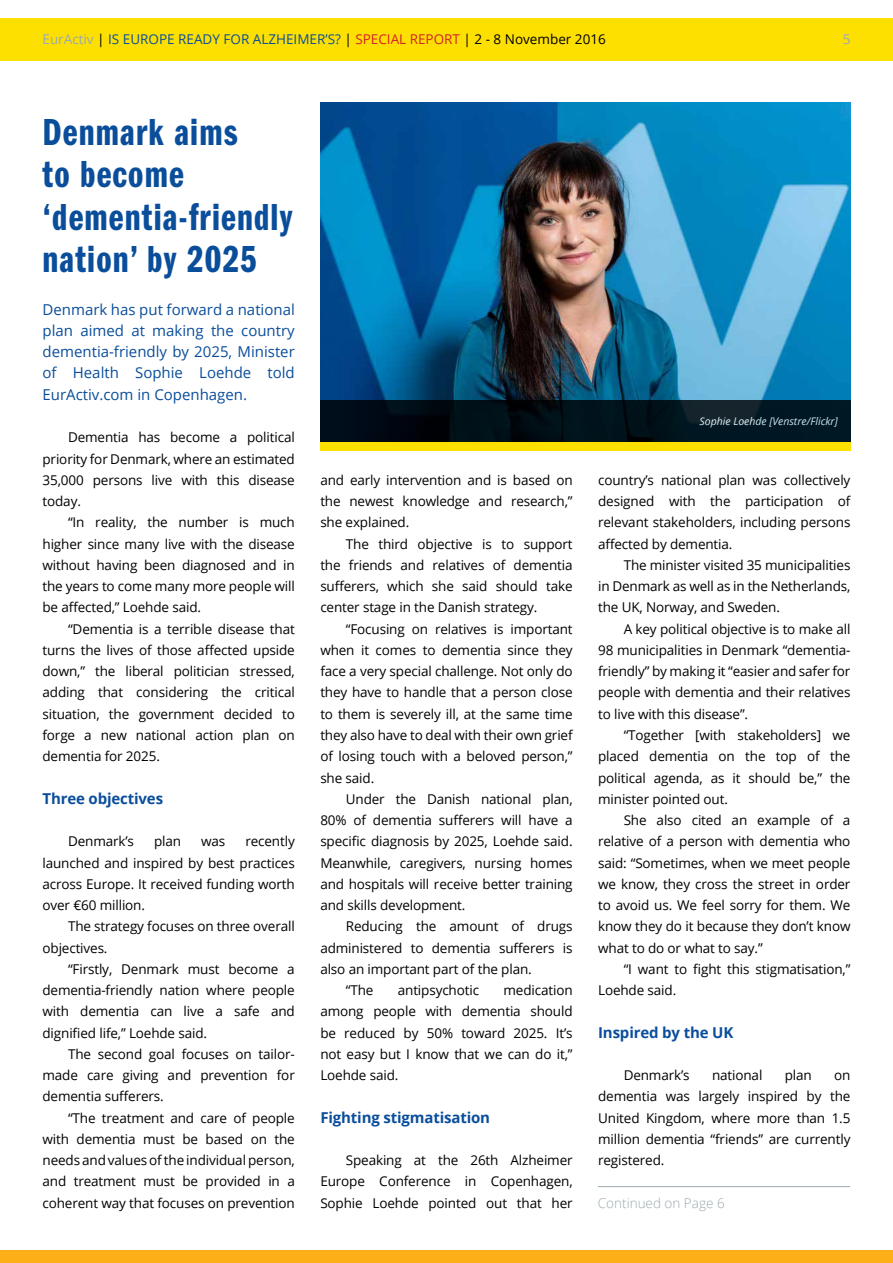
<style>
.page{position:relative;width:893px;height:1263px;background:#fff}
.page>*{position:absolute;margin:0;border:0;box-sizing:border-box;transform-origin:0 0}
.t1{font:39px/42.5px "ITC Franklin Gothic Std Dm Cp";letter-spacing:.03em;color:#0a4e9b}
.t2{font:15px/21.3px "Open Sans";color:#0a4e9b;text-align:justify}
.t3{font:700 15px "Open Sans";letter-spacing:-.01em;color:#0a4e9b}
.t4{font:13.5px/21.3px "Open Sans";letter-spacing:-.01em;color:#000;text-align:justify}
.t5{font:13.5px "Open Sans";color:#0a4e9b}
.t6{font:300 13.5px "Open Sans";color:#9aa9b1}
.t7{font:13.5px "Open Sans";color:#9aa9b1}
.t8{font:italic 10.5px "Open Sans";color:#fff}
.s1{color:#9aa9b1}
.s2{color:#000}
.s3{color:#d2232a}
</style>
<div class="page">
<div style="left:0;top:18px;width:893px;height:42px;background:#fee000"></div>
<div style="left:0;top:1250px;width:893px;height:13px;background:#fcaf17"></div>
<img style="left:320px;top:102px;width:530px;height:298px">
<svg style="left:320px;top:400px;width:530px;height:42px;background:#01111a"></svg>
<div style="left:320px;top:442px;width:530px;height:9px;background:#fee000"></div>
<hr style="left:598px;top:1186px;width:252px;height:1px;background:#9aa9b1">
<p class="t5" style="left:43px;top:30px;width:565px"><span class="s1">EurActiv</span> <span class="s2">|</span> IS EUROPE READY FOR ALZHEIMER’S? <span class="s2">|</span> <span class="s3">SPECIAL REPORT</span> <span class="s2">| 2 - 8 November 2016</span></p>
<p class="t7" style="left:843px;top:30px;width:9px">5</p>
<h1 class="t1" style="left:43px;top:111px;width:251px">Denmark aims<br>to become ‘dementia-friendly nation’ by 2025</h1>
<p class="t2" style="left:43px;top:298px;width:254px">Denmark has put forward a national plan aimed at making the country dementia-friendly by 2025, Minister of Health Sophie Loehde told EurActiv.com in Copenhagen.</p>
<p class="t4" style="left:43px;top:426px;width:254px;text-indent:26px">Dementia has become a political priority for Denmark, where an estimated 35,000 persons live with this disease today.</p>
<p class="t4" style="left:43px;top:511px;width:254px;text-indent:26px">“In reality, the number is much higher since many live with the disease without having been diagnosed and in the years to come many more people will be affected,” Loehde said.</p>
<p class="t4" style="left:43px;top:618px;width:254px;text-indent:26px">“Dementia is a terrible disease that turns the lives of those affected upside down,” the liberal politician stressed, adding that considering the critical situation, the government decided to forge a new national action plan on dementia for 2025.</p>
<p class="t3" style="left:43px;top:788px;width:122px">Three objectives</p>
<p class="t4" style="left:68px;top:830px;width:68px">Denmark’s</p>
<p class="t4" style="left:154px;top:830px;width:29px">plan</p>
<p class="t4" style="left:201px;top:830px;width:26px">was</p>
<p class="t4" style="left:43px;top:830px;width:254px;text-indent:203px">recently launched and inspired by best practices across Europe. It received funding worth over €60 million.</p>
<p class="t4" style="left:43px;top:915px;width:254px;text-indent:26px">The strategy focuses on three overall objectives.</p>
<p class="t4" style="left:43px;top:958px;width:254px;text-indent:26px">“Firstly, Denmark must become a dementia-friendly nation where people with dementia can live a safe and dignified life,” Loehde said.</p>
<p class="t4" style="left:43px;top:1043px;width:254px;text-indent:26px">The second goal focuses on tailor&shy;made care giving and prevention for dementia sufferers.</p>
<p class="t4" style="left:43px;top:1107px;width:254px;text-indent:26px">“The treatment and care of people with dementia must be based on the needs and values of the individual person, and treatment must be provided in a coherent way that focuses on prevention</p>
<p class="t4" style="left:320px;top:469px;width:254px">and early intervention and is based on the newest knowledge and research,” she explained.</p>
<p class="t4" style="left:320px;top:533px;width:254px;text-indent:26px">The third objective is to support the friends and relatives of dementia sufferers, which she said should take center stage in the Danish strategy.</p>
<p class="t4" style="left:320px;top:618px;width:254px;text-indent:26px">“Focusing on relatives is important when it comes to dementia since they face a very special challenge. Not only do they have to handle that a person close to them is severely ill, at the same time they also have to deal with their own grief of losing touch with a beloved person,” she said.</p>
<p class="t4" style="left:320px;top:788px;width:254px;text-indent:26px">Under the Danish national plan, 80% of dementia sufferers will have a specific diagnosis by 2025, Loehde said.<br>Meanwhile, caregivers, nursing homes and hospitals will receive better training and skills development.</p>
<p class="t4" style="left:346px;top:915px;width:228px">Reducing the amount of drugs</p>
<p class="t4" style="left:320px;top:937px;width:254px">administered to dementia sufferers is</p>
<p class="t4" style="left:320px;top:958px;width:213px">also an important part of the plan.</p>
<p class="t4" style="left:346px;top:979px;width:29px">“The</p>
<p class="t4" style="left:398px;top:979px;width:83px">antipsychotic</p>
<p class="t4" style="left:320px;top:979px;width:254px;text-indent:183px">medication among people with dementia should be reduced by 50% toward 2025. It’s not easy but I know that we can do it,” Loehde said.</p>
<p class="t3" style="left:320px;top:1106px;width:171px">Fighting stigmatisation</p>
<p class="t4" style="left:320px;top:1149px;width:254px;text-indent:26px">Speaking at the 26th Alzheimer Europe Conference in Copenhagen, Sophie Loehde pointed out that her</p>
<p class="t8" style="left:700px;top:414px;width:140px">Sophie Loehde [Venstre/Flickr]</p>
<p class="t4" style="left:598px;top:469px;width:254px">country’s national plan was collectively designed with the participation of relevant stakeholders, including persons affected by dementia.</p>
<p class="t4" style="left:598px;top:554px;width:254px;text-indent:26px">The minister visited 35 municipalities in Denmark as well as in the Netherlands, the UK, Norway, and Sweden.</p>
<p class="t4" style="left:598px;top:618px;width:254px;text-indent:26px">A key political objective is to make all 98 municipalities in Denmark “dementia&shy;friendly” by making it “easier and safer for people with dementia and their relatives to live with this disease”.</p>
<p class="t4" style="left:598px;top:724px;width:254px;text-indent:26px">“Together [with stakeholders] we placed dementia on the top of the political agenda, as it should be,” the minister pointed out.</p>
<p class="t4" style="left:598px;top:809px;width:254px;text-indent:26px">She also cited an example of a relative of a person with dementia who said: “Sometimes, when we meet people we know, they cross the street in order to avoid us. We feel sorry for them. We know they do it because they don’t know what to do or what to say.”</p>
<p class="t4" style="left:598px;top:958px;width:254px;text-indent:26px">“I want to fight this stigmatisation,”<br>Loehde said.</p>
<p class="t3" style="left:598px;top:1021px;width:137px">Inspired by the UK</p>
<p class="t4" style="left:624px;top:1064px;width:68px">Denmark’s</p>
<p class="t4" style="left:712px;top:1064px;width:52px">national</p>
<p class="t4" style="left:785px;top:1064px;width:29px">plan</p>
<p class="t4" style="left:598px;top:1064px;width:254px;text-indent:236px">on dementia was largely inspired by the United Kingdom, where more than 1.5 million dementia “friends” are currently registered.</p>
<p class="t6" style="left:598px;top:1193px;width:128px">Continued on Page 6</p>
</div>
